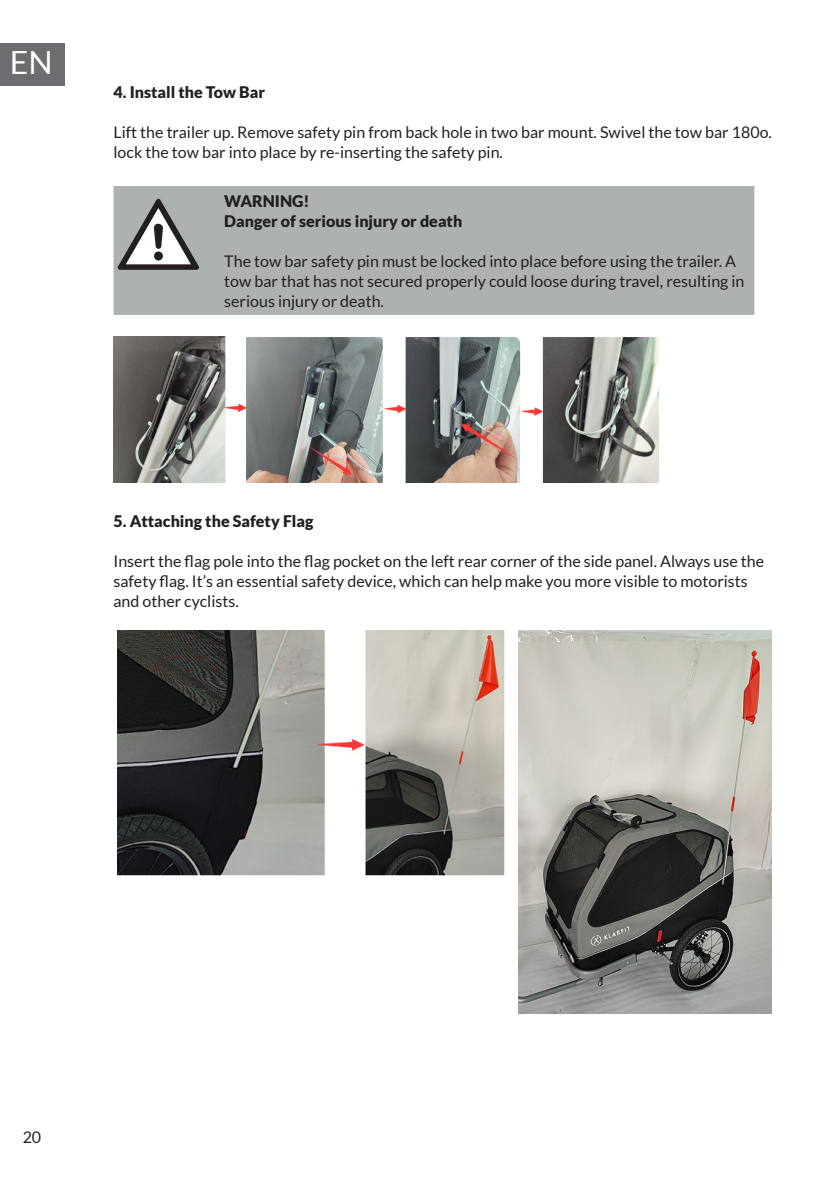
<style>
.page{position:relative;width:840px;height:1191px;background:#fff}
.page>*{position:absolute;margin:0;border:0;box-sizing:border-box;transform-origin:0 0}
.t1{font:32px "Lato";color:#fff}
.t2{font:16px/20px "Lato";color:#231f20}
.t3{font:900 16px/20px "Lato";color:#231f20}
</style>
<div class="page">
<div style="left:0;top:43px;width:65px;height:42px;background:#6c6d70"></div>
<div style="left:113px;top:186px;width:641px;height:129px;background:#aeb1b1"></div>
<svg style="left:118px;top:199px;width:81px;height:71px"></svg>
<img style="left:113px;top:336px;width:545px;height:147px">
<img style="left:117px;top:630px;width:387px;height:246px">
<img style="left:518px;top:630px;width:253px;height:383px">
<h1 class="t1" style="left:10px;top:45px;width:44px">EN</h1>
<p class="t3" style="left:113px;top:82px;width:153px">4. Install the Tow Bar</p>
<p class="t2" style="left:113px;top:122px;width:659px">Lift the trailer up. Remove safety pin from back hole in two bar mount. Swivel the tow bar 180o. lock the tow bar into place by re-inserting the safety pin.</p>
<p class="t3" style="left:224px;top:191px;width:239px">WARNING!<br>Danger of serious injury or death</p>
<p class="t2" style="left:224px;top:251px;width:521px">The tow bar safety pin must be locked into place before using the trailer. A tow bar that has not secured properly could loose during travel, resulting in serious injury or death.</p>
<p class="t3" style="left:113px;top:511px;width:201px">5. Attaching the Safety Flag</p>
<p class="t2" style="left:113px;top:551px;width:651px">Insert the flag pole into the flag pocket on the left rear corner of the side panel. Always use the safety flag. It’s an essential safety device, which can help make you more visible to motorists and other cyclists.</p>
<p class="t2" style="left:23px;top:1127px;width:20px">20</p>
</div>
